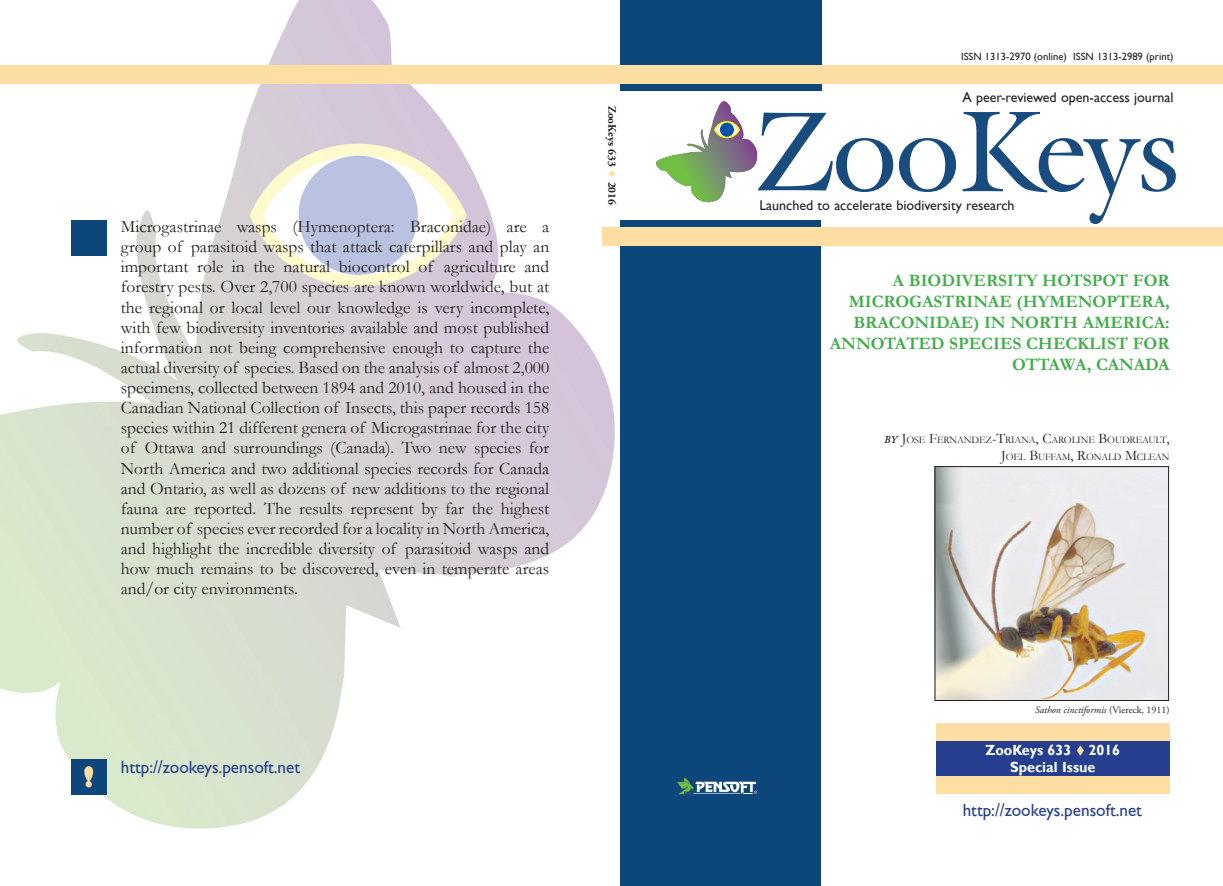
<style>
.page{position:relative;width:1223px;height:886px;background:#fff}
.page>*{position:absolute;margin:0;border:0;box-sizing:border-box;transform-origin:0 0}
.t1{font:800 27.12px "Gill Sans";color:#ffdea4}
.t2{font:17.5px/20.1px "Garamond";color:#231f20;text-align:justify}
.t3{font:700 17.5px/21px "Garamond";color:#40ae49;text-align:right}
.t4{font:17.5px "Gill Sans";color:#253f8e}
.t5{font:700 14.62px/17.6px "Gill Sans";color:#fff;text-align:center}
.t6{font:14px "Gill Sans";color:#231f20}
.t7{font:700 11.25px "Adobe Garamond Pro";color:#231f20}
.t8{font:10.62px "Gill Sans";color:#231f20}
.t9{font:10.12px/17.2px "Garamond";letter-spacing:-.015em;color:#231f20;text-align:right}
.t10{font:italic 10px "Adobe Garamond Pro";color:#231f20}
.s1{color:#ffdea4}
.s2{font-weight:600;font-style:italic}
.s3{font-size:14.38px}
.s4{font-style:normal}
</style>
<div class="page">
<img style="left:0;top:0;width:638px;height:829px">
<div style="left:620px;top:221px;width:201px;height:665px;background:#0d467b"></div>
<div style="left:620px;top:0;width:202px;height:91px;background:#0d467b"></div>
<svg style="left:677px;top:777px;width:80px;height:17px"></svg>
<div style="left:0;top:65px;width:1223px;height:19px;background:#ffdea4"></div>
<div style="left:602px;top:228px;width:621px;height:18px;background:#ffdea4"></div>
<svg style="left:656px;top:101px;width:237px;height:102px"></svg>
<svg style="left:899px;top:138px;width:57px;height:54px"></svg>
<svg style="left:962px;top:112px;width:213px;height:112px"></svg>
<div style="left:936px;top:740px;width:234px;height:36px;background:#253f8e"></div>
<div style="left:936px;top:723px;width:234px;height:17px;background:#ffdea4"></div>
<div style="left:936px;top:776px;width:234px;height:18px;background:#ffdea4"></div>
<div style="left:71px;top:759px;width:36px;height:35px;background:#0d467b"></div>
<div style="left:71px;top:221px;width:35px;height:35px;background:#0d467b"></div>
<img style="left:937px;top:468px;width:230px;height:231px">
<div style="left:935px;top:466px;width:234px;height:235px;border:1px solid #231f20"></div>
<p class="t2" style="left:121px;top:216px;width:430px">Microgastrinae wasps (Hymenoptera: Braconidae) are a group of parasitoid wasps that attack caterpillars and play an important role in the natural biocontrol of agriculture and forestry pests. Over 2,700 species are known worldwide, but at the regional or local level our knowledge is very incomplete, with few biodiversity inventories available and most published information not being comprehensive enough to capture the actual diversity of species. Based on the analysis of almost 2,000 specimens, collected between 1894 and 2010, and housed in the Canadian National Collection of Insects, this paper records 158 species within 21 different genera of Microgastrinae for the city of Ottawa and surroundings (Canada). Two new species for North America and two additional species records for Canada and Ontario, as well as dozens of new additions to the regional fauna are reported. The results represent by far the highest number of species ever recorded for a locality in North America, and highlight the incredible diversity of parasitoid wasps and how much remains to be discovered, even in temperate areas and/or city environments.</p>
<p class="t7" style="left:619px;top:106px;width:101px;rotate:90deg">ZooKeys 633 <span class="s1">▼</span> 2016</p>
<h1 class="t1" style="left:84px;top:760px;width:12px">!</h1>
<p class="t4" style="left:121px;top:757px;width:181px">http://zookeys.pensoft.net</p>
<p class="t8" style="left:961px;top:50px;width:214px">ISSN 1313-2970 (online) ISSN 1313-2989 (print)</p>
<p class="t6" style="left:962px;top:89px;width:213px">A peer-reviewed open-access journal</p>
<p class="t6" style="left:759px;top:197px;width:257px">Launched to accelerate biodiversity research</p>
<p class="t3" style="left:830px;top:270px;width:342px">A BIODIVERSITY HOTSPOT FOR<br>MICROGASTRINAE (HYMENOPTERA,<br>BRACONIDAE) IN NORTH AMERICA:<br>ANNOTATED SPECIES CHECKLIST FOR<br>OTTAWA, CANADA</p>
<p class="t9" style="left:884px;top:430px;width:287px"><span class="s2">by</span> <span class="s3">J</span>OSE <span class="s3">F</span>ERNANDEZ<span class="s3">-T</span>RIANA<span class="s3">, C</span>AROLINE <span class="s3">B</span>OUDREAULT<span class="s3">,<br>J</span>OEL <span class="s3">B</span>UFFAM<span class="s3">, R</span>ONALD <span class="s3">M</span>CLEAN</p>
<p class="t10" style="left:1035px;top:703px;width:136px">Sathon cinctiformis <span class="s4">(Viereck, 1911)</span></p>
<p class="t5" style="left:985px;top:741px;width:136px">ZooKeys 633 <span class="s1">▼</span> 2016<br>Special Issue</p>
<p class="t4" style="left:963px;top:800px;width:181px">http://zookeys.pensoft.net</p>
</div>
